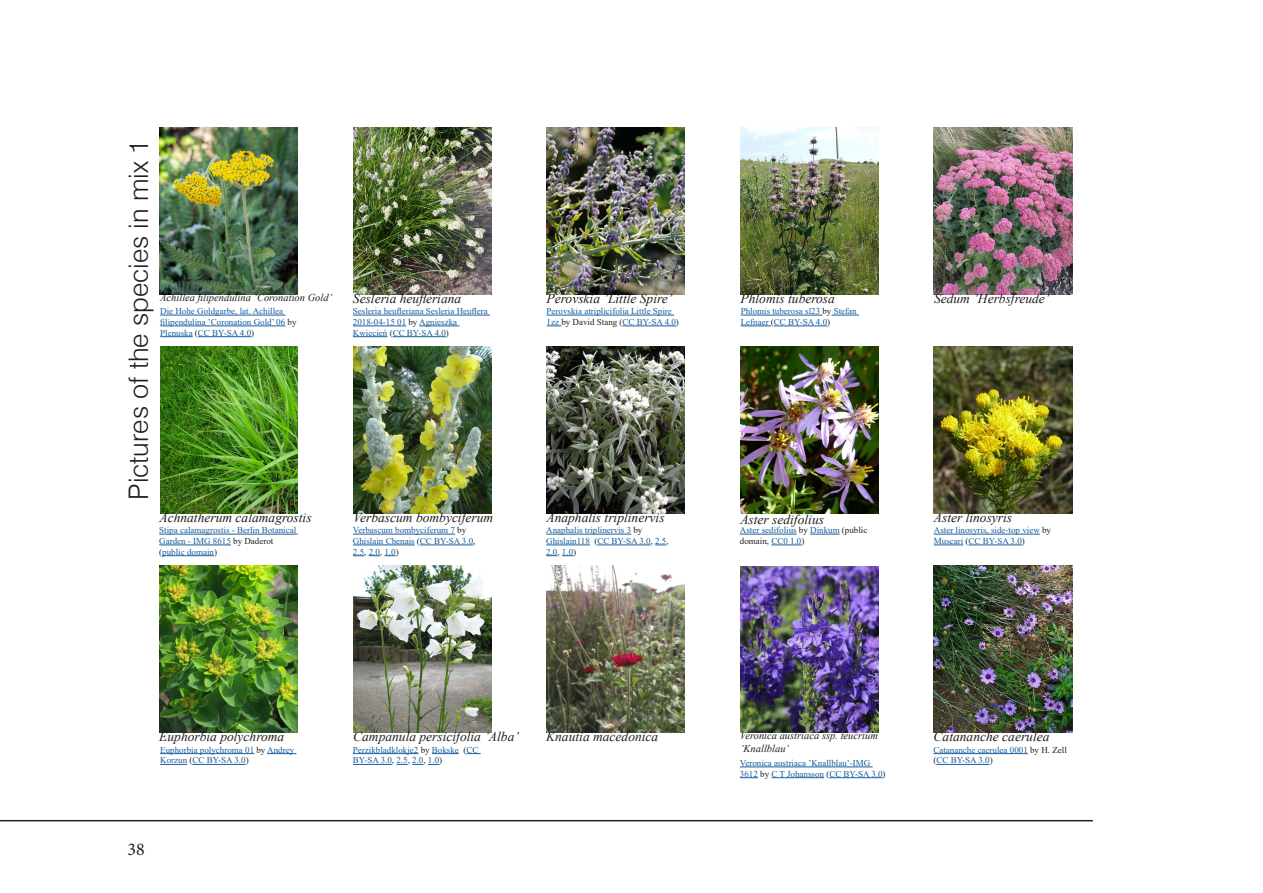
<style>
.page{position:relative;width:1263px;height:893px;background:#fff}
.page>*{position:absolute;margin:0;border:0;box-sizing:border-box;transform-origin:0 0}
.Plant_pic_heading{font:300 27px "Swiss 721 BT";color:#231f20}
.t1{font:18px "Minion Pro";color:#231f20}
.plant_caption{font:italic 13.5px "Times New Roman";color:#231f20}
.plant_caption_specia{font:italic 10.5px/12.6px "Times New Roman";color:#231f20}
.Image_refs{font:9px/10.8px "Times New Roman";color:#175d9e}
.s1{color:#231f20}
</style>
<div class="page">
<img style="left:159px;top:128px;width:139px;height:166px">
<img style="left:159px;top:566px;width:139px;height:166px">
<img style="left:353px;top:347px;width:139px;height:166px">
<img style="left:546px;top:128px;width:139px;height:166px">
<img style="left:546px;top:566px;width:139px;height:166px">
<img style="left:934px;top:128px;width:138px;height:166px">
<img style="left:934px;top:566px;width:138px;height:166px">
<img style="left:740px;top:347px;width:139px;height:166px">
<img style="left:934px;top:347px;width:138px;height:166px">
<img style="left:353px;top:128px;width:139px;height:166px">
<img style="left:353px;top:566px;width:139px;height:166px">
<img style="left:740px;top:128px;width:139px;height:166px">
<img style="left:546px;top:347px;width:139px;height:166px">
<hr style="left:0;top:820px;width:1093px;height:1px;background:#231f20">
<hr style="left:160px;top:315px;width:125px;height:1px;background:#175d9e">
<hr style="left:160px;top:326px;width:125px;height:1px;background:#175d9e">
<hr style="left:160px;top:336px;width:33px;height:1px;background:#175d9e">
<hr style="left:198px;top:336px;width:53px;height:1px;background:#175d9e">
<hr style="left:159px;top:534px;width:139px;height:1px;background:#175d9e">
<hr style="left:159px;top:545px;width:72px;height:1px;background:#175d9e">
<hr style="left:162px;top:555px;width:52px;height:1px;background:#175d9e">
<hr style="left:160px;top:753px;width:94px;height:1px;background:#175d9e">
<svg style="left:267px;top:753px;width:29px;height:1px"></svg>
<svg style="left:160px;top:764px;width:27px;height:1px"></svg>
<hr style="left:192px;top:764px;width:54px;height:1px;background:#175d9e">
<hr style="left:353px;top:753px;width:65px;height:1px;background:#175d9e">
<svg style="left:432px;top:753px;width:27px;height:1px"></svg>
<svg style="left:466px;top:753px;width:15px;height:1px"></svg>
<hr style="left:353px;top:764px;width:39px;height:1px;background:#175d9e">
<svg style="left:396px;top:764px;width:43px;height:1px"></svg>
<hr style="left:933px;top:753px;width:95px;height:1px;background:#175d9e">
<hr style="left:936px;top:764px;width:54px;height:1px;background:#175d9e">
<hr style="left:740px;top:767px;width:133px;height:1px;background:#175d9e">
<svg style="left:740px;top:777px;width:18px;height:1px"></svg>
<hr style="left:771px;top:777px;width:53px;height:1px;background:#175d9e">
<hr style="left:829px;top:777px;width:54px;height:1px;background:#175d9e">
<hr style="left:353px;top:534px;width:102px;height:1px;background:#175d9e">
<hr style="left:353px;top:545px;width:62px;height:1px;background:#175d9e">
<hr style="left:420px;top:545px;width:53px;height:1px;background:#175d9e">
<svg style="left:353px;top:555px;width:43px;height:1px"></svg>
<hr style="left:546px;top:534px;width:85px;height:1px;background:#175d9e">
<hr style="left:546px;top:545px;width:44px;height:1px;background:#175d9e">
<hr style="left:597px;top:545px;width:54px;height:1px;background:#175d9e">
<svg style="left:546px;top:555px;width:27px;height:1px"></svg>
<hr style="left:740px;top:534px;width:57px;height:1px;background:#175d9e">
<hr style="left:810px;top:534px;width:30px;height:1px;background:#175d9e">
<hr style="left:771px;top:545px;width:30px;height:1px;background:#175d9e">
<hr style="left:934px;top:534px;width:106px;height:1px;background:#175d9e">
<svg style="left:934px;top:545px;width:29px;height:1px"></svg>
<hr style="left:968px;top:545px;width:54px;height:1px;background:#175d9e">
<hr style="left:353px;top:315px;width:137px;height:1px;background:#175d9e">
<hr style="left:353px;top:326px;width:53px;height:1px;background:#175d9e">
<hr style="left:419px;top:326px;width:40px;height:1px;background:#175d9e">
<hr style="left:353px;top:336px;width:34px;height:1px;background:#175d9e">
<hr style="left:393px;top:336px;width:53px;height:1px;background:#175d9e">
<hr style="left:547px;top:315px;width:127px;height:1px;background:#175d9e">
<svg style="left:547px;top:326px;width:14px;height:1px"></svg>
<hr style="left:623px;top:326px;width:53px;height:1px;background:#175d9e">
<hr style="left:741px;top:315px;width:81px;height:1px;background:#175d9e">
<svg style="left:831px;top:315px;width:28px;height:1px"></svg>
<hr style="left:741px;top:326px;width:30px;height:1px;background:#175d9e">
<hr style="left:774px;top:326px;width:53px;height:1px;background:#175d9e">
<img style="left:160px;top:347px;width:138px;height:166px">
<img style="left:741px;top:566px;width:137px;height:166px">
<p class="Plant_pic_heading" style="left:122px;top:500px;width:362px;rotate:-90deg">Pictures of the species in mix 1</p>
<p class="plant_caption_specia" style="left:160px;top:291px;width:173px">Achillea filipendulina ’Coronation Gold’</p>
<p class="Image_refs" style="left:160px;top:305px;width:138px">Die Hohe Goldgarbe, lat. Achillea filipendulina ’Coronation Gold’ 06 <span class="s1">by<br></span>Plenuska <span class="s1">(</span>CC BY-SA 4.0<span class="s1">)</span></p>
<p class="plant_caption" style="left:353px;top:290px;width:110px">Sesleria heufleriana</p>
<p class="plant_caption" style="left:547px;top:290px;width:127px">Perovskia ’Little Spire’</p>
<p class="plant_caption" style="left:740px;top:290px;width:96px">Phlomis tuberosa</p>
<p class="plant_caption" style="left:934px;top:290px;width:117px">Sedum ’Herbsfreude’</p>
<p class="Image_refs" style="left:353px;top:305px;width:136px">Sesleria heufleriana Sesleria Heuflera<br>2018-04-15 01 <span class="s1">by</span> Agnieszka<br>Kwiecień <span class="s1">(</span>CC BY-SA 4.0<span class="s1">)</span></p>
<p class="Image_refs" style="left:547px;top:305px;width:134px">Perovskia atriplicifolia Little Spire<br>1zz <span class="s1">by David Stang (</span>CC BY-SA 4.0<span class="s1">)</span></p>
<p class="Image_refs" style="left:741px;top:305px;width:117px">Phlomis tuberosa sl23 <span class="s1">by</span> Stefan<br>Lefnaer <span class="s1">(</span>CC BY-SA 4.0<span class="s1">)</span></p>
<p class="plant_caption" style="left:159px;top:509px;width:154px">Achnatherum calamagrostis</p>
<p class="Image_refs" style="left:159px;top:524px;width:138px">Stipa calamagrostis - Berlin Botanical<br>Garden - IMG 8615 <span class="s1">by Daderot (</span>public domain<span class="s1">)</span></p>
<p class="plant_caption" style="left:353px;top:509px;width:141px">Verbascum bombyciferum</p>
<p class="plant_caption" style="left:546px;top:509px;width:120px">Anaphalis triplinervis</p>
<p class="plant_caption" style="left:740px;top:510px;width:85px">Aster sedifolius</p>
<p class="plant_caption" style="left:934px;top:509px;width:80px">Aster linosyris</p>
<p class="Image_refs" style="left:353px;top:524px;width:124px">Verbascum bombyciferum 7 <span class="s1">by<br></span>Ghislain Chenais <span class="s1">(</span>CC BY-SA 3.0<span class="s1">,<br></span>2.5<span class="s1">,</span> 2.0<span class="s1">,</span> 1.0<span class="s1">)</span></p>
<p class="Image_refs" style="left:546px;top:524px;width:124px">Anaphalis triplinervis 3 <span class="s1">by<br></span>Ghislain118 <span class="s1">(</span>CC BY-SA 3.0<span class="s1">,</span> 2.5<span class="s1">,<br></span>2.0<span class="s1">,</span> 1.0<span class="s1">)</span></p>
<p class="Image_refs" style="left:740px;top:524px;width:129px">Aster sedifolius <span class="s1">by</span> Dinkum <span class="s1">(public domain,</span> CC0 1.0<span class="s1">)</span></p>
<p class="Image_refs" style="left:934px;top:524px;width:119px">Aster linosyris, side-top view <span class="s1">by<br></span>Muscari <span class="s1">(</span>CC BY-SA 3.0<span class="s1">)</span></p>
<p class="plant_caption" style="left:159px;top:728px;width:127px">Euphorbia polychroma</p>
<p class="plant_caption" style="left:353px;top:728px;width:167px">Campanula persicifolia ’Alba’</p>
<p class="plant_caption" style="left:546px;top:728px;width:114px">Knautia macedonica</p>
<p class="plant_caption_specia" style="left:740px;top:729px;width:139px">Veronica austriaca ssp. teucrium ’Knallblau’</p>
<p class="plant_caption" style="left:934px;top:728px;width:117px">Catananche caerulea</p>
<p class="Image_refs" style="left:160px;top:744px;width:135px">Euphorbia polychroma 01 <span class="s1">by</span> Andrey<br>Korzun <span class="s1">(</span>CC BY-SA 3.0<span class="s1">)</span></p>
<p class="Image_refs" style="left:353px;top:744px;width:127px">Perzikbladklokje2 <span class="s1">by</span> Bokske <span class="s1">(</span>CC<br>BY-SA 3.0<span class="s1">,</span> 2.5<span class="s1">,</span> 2.0<span class="s1">,</span> 1.0<span class="s1">)</span></p>
<p class="Image_refs" style="left:933px;top:744px;width:135px">Catananche caerulea 0001 <span class="s1">by H. Zell</span></p>
<p class="Image_refs" style="left:740px;top:757px;width:132px">Veronica austriaca ’Knallblau’-IMG</p>
<p class="Image_refs" style="left:933px;top:755px;width:61px"><span class="s1">(</span>CC BY-SA 3.0<span class="s1">)</span></p>
<p class="Image_refs" style="left:740px;top:768px;width:147px">3612 <span class="s1">by</span> C T Johansson <span class="s1">(</span>CC BY-SA 3.0<span class="s1">)</span></p>
<h2 class="t1" style="left:128px;top:837px;width:19px">38</h2>
</div>
